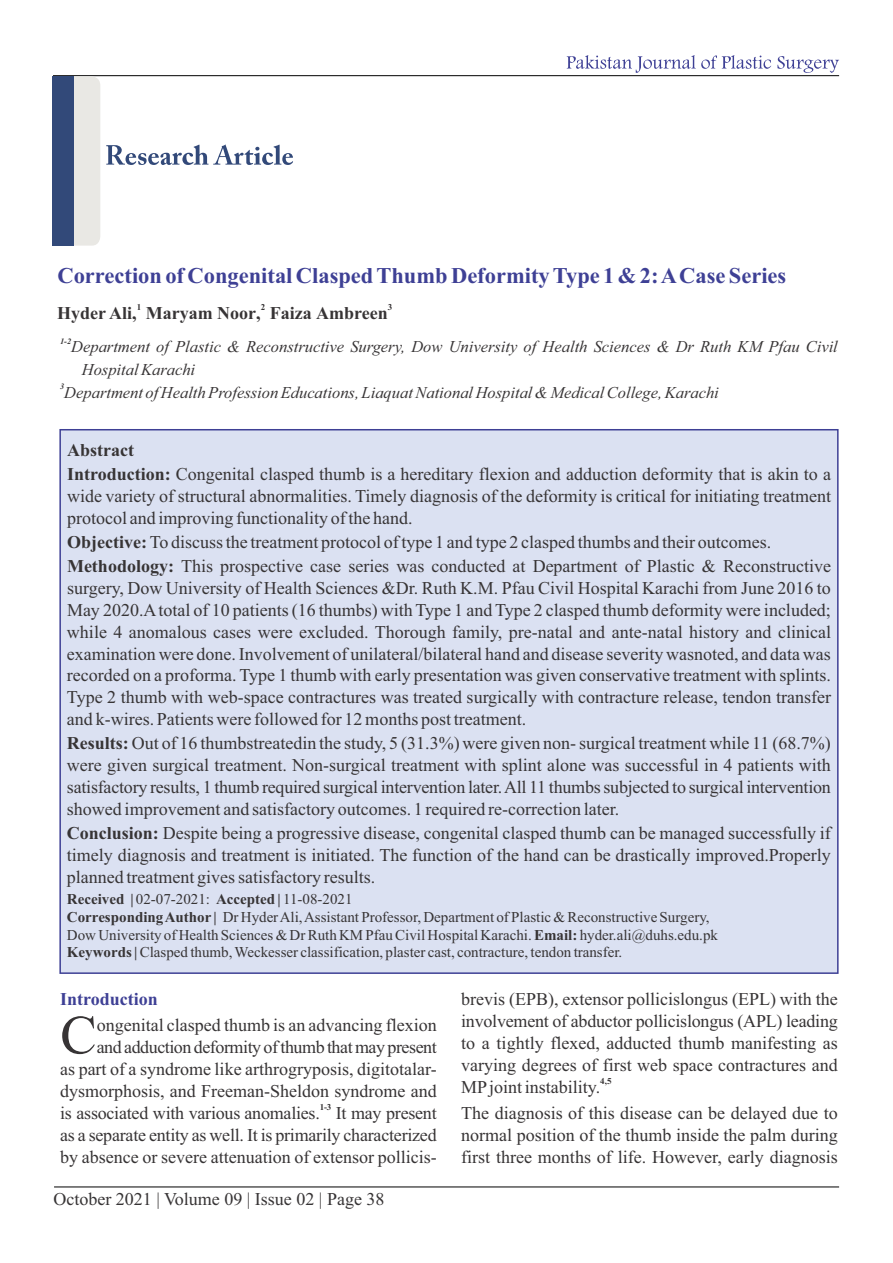
<style>
.page{position:relative;width:893px;height:1263px;background:#fff}
.page>*{position:absolute;margin:0;border:0;box-sizing:border-box;transform-origin:0 0}
.t1{font:54.75px "Times New Roman";color:#373435}
.t2{font:700 22.5px "Times New Roman";color:#3e4095}
.t3{font:18px/21.9px "Times New Roman";color:#373435;text-align:justify}
.t4{font:700 18px "Times New Roman";color:#373435}
.t5{font:700 18px "Times New Roman";color:#3e4095}
.t6{font:italic 16.5px/23.1px "Times New Roman";color:#373435}
.t7{font:15px/18.3px "Times New Roman";color:#373435}
.t8{font:700 9px "Times New Roman";color:#373435}
.t9{font:italic 700 8.25px "Times New Roman";color:#373435}
.s1{font-weight:700}
</style>
<div class="page">
<hr style="left:54px;top:1186px;width:785px;height:1px;background:#000">
<hr style="left:53px;top:75px;width:786px;height:1px;background:#000">
<svg style="left:567px;top:55px;width:272px;height:18px"></svg>
<div style="left:60px;top:430px;width:778px;height:543px;background:#dbe1f2"></div>
<div style="left:54px;top:76px;width:46px;height:170px;background:#e9e8e4;border-radius:9px"></div>
<svg style="left:106px;top:144px;width:187px;height:21px"></svg>
<div style="left:52px;top:76px;width:22px;height:170px;background:#324979"></div>
<p class="t2" style="left:57px;top:267px;width:730px">Correction of Congenital Clasped Thumb Deformity Type 1 &amp; 2: ACase Series</p>
<p class="t8" style="left:137px;top:303px;width:6px">1</p>
<p class="t8" style="left:261px;top:303px;width:6px">2</p>
<p class="t8" style="left:388px;top:303px;width:6px">3</p>
<p class="t4" style="left:57px;top:306px;width:332px">Hyder Ali, Maryam Noor, Faiza Ambreen</p>
<p class="t9" style="left:60px;top:338px;width:12px">1-2</p>
<p class="t6" style="left:82px;top:337px;width:758px;text-indent:-11px">Department of Plastic &amp; Reconstructive Surgery, Dow University of Health Sciences &amp; Dr Ruth KM Pfau Civil<br>Hospital Karachi</p>
<p class="t9" style="left:60px;top:384px;width:6px">3</p>
<p class="t6" style="left:64px;top:382px;width:656px">Department of Health Profession Educations, Liaquat National Hospital &amp; Medical College, Karachi</p>
<p class="t3" style="left:67px;top:440px;width:765px;line-height:23.9px"><span class="s1">Abstract<br>Introduction:</span> Congenital clasped thumb is a hereditary flexion and adduction deformity that is akin to a</p>
<p class="t3" style="left:67px;top:487px;width:765px">wide variety of structural abnormalities. Timely diagnosis of the deformity is critical for initiating treatment protocol and improving functionality of the hand.</p>
<p class="t3" style="left:67px;top:532px;width:765px;line-height:23.9px"><span class="s1">Objective:</span> To discuss the treatment protocol of type 1 and type 2 clasped thumbs and their outcomes.<br><span class="s1">Methodology:</span> This prospective case series was conducted at Department of Plastic &amp; Reconstructive</p>
<p class="t3" style="left:67px;top:578px;width:766px">surgery, Dow University of Health Sciences &amp;Dr. Ruth K.M. Pfau Civil Hospital Karachi from June 2016 to May 2020.Atotal of 10 patients (16 thumbs) with Type 1 and Type 2 clasped thumb deformity were included; while 4 anomalous cases were excluded. Thorough family, pre-natal and ante-natal history and clinical examination were done. Involvement of unilateral/bilateral hand and disease severity wasnoted, and data was recorded on a proforma. Type 1 thumb with early presentation was given conservative treatment with splints.<br>Type 2 thumb with web-space contractures was treated surgically with contracture release, tendon transfer and k-wires. Patients were followed for 12 months post treatment.</p>
<p class="t3" style="left:67px;top:734px;width:765px"><span class="s1">Results:</span> Out of 16 thumbstreatedin the study, 5 (31.3%) were given non- surgical treatment while 11 (68.7%) were given surgical treatment. Non-surgical treatment with splint alone was successful in 4 patients with satisfactory results, 1 thumb required surgical intervention later.All 11 thumbs subjected to surgical intervention showed improvement and satisfactory outcomes. 1 required re-correction later.</p>
<p class="t3" style="left:67px;top:824px;width:765px"><span class="s1">Conclusion:</span> Despite being a progressive disease, congenital clasped thumb can be managed successfully if timely diagnosis and treatment is initiated. The function of the hand can be drastically improved.Properly planned treatment gives satisfactory results.</p>
<p class="t7" style="left:67px;top:891px;width:653px"><span class="s1">Received |</span> 02-07-2021: <span class="s1">Accepted |</span> 11-08-2021<br><span class="s1">Corresponding Author |</span> Dr Hyder Ali, Assistant Professor, Department of Plastic &amp; Reconstructive Surgery,<br>Dow University of Health Sciences &amp; Dr Ruth KM Pfau Civil Hospital Karachi. <span class="s1">Email:</span> hyder.ali@duhs.edu.pk</p>
<p class="t7" style="left:67px;top:944px;width:557px"><span class="s1">Keywords |</span> Clasped thumb, Weckesser classification, plaster cast, contracture, tendon transfer.</p>
<p class="t5" style="left:60px;top:993px;width:99px">Introduction</p>
<p class="t3" style="left:97px;top:1016px;width:342px">ongenital clasped thumb is an advancing flexion</p>
<h1 class="t1" style="left:60px;top:1015px;width:38px">C</h1>
<p class="t3" style="left:60px;top:1038px;width:378px;text-indent:37px">and adduction deformity ofthumb that may present as part of a syndrome like arthrogryposis, digitotalar&shy;dysmorphosis, and Freeman-Sheldon syndrome and</p>
<p class="t8" style="left:320px;top:1104px;width:13px">1-3</p>
<p class="t3" style="left:60px;top:1104px;width:378px">is associated with various anomalies. It may present as a separate entity as well. It is primarily characterized by absence or severe attenuation of extensor pollicis-</p>
<p class="t3" style="left:53px;top:1190px;width:333px">October 2021 | Volume 09 | Issue 02 | Page 38</p>
<p class="t3" style="left:461px;top:990px;width:378px">brevis (EPB), extensor pollicislongus (EPL) with the involvement of abductor pollicislongus (APL) leading to a tightly flexed, adducted thumb manifesting as varying degrees of first web space contractures and</p>
<p class="t8" style="left:600px;top:1078px;width:13px">4,5</p>
<p class="t3" style="left:461px;top:1076px;width:378px;line-height:26px">MPjoint instability.<br>The diagnosis of this disease can be delayed due to</p>
<p class="t3" style="left:461px;top:1126px;width:378px">normal position of the thumb inside the palm during first three months of life. However, early diagnosis</p>
</div>
